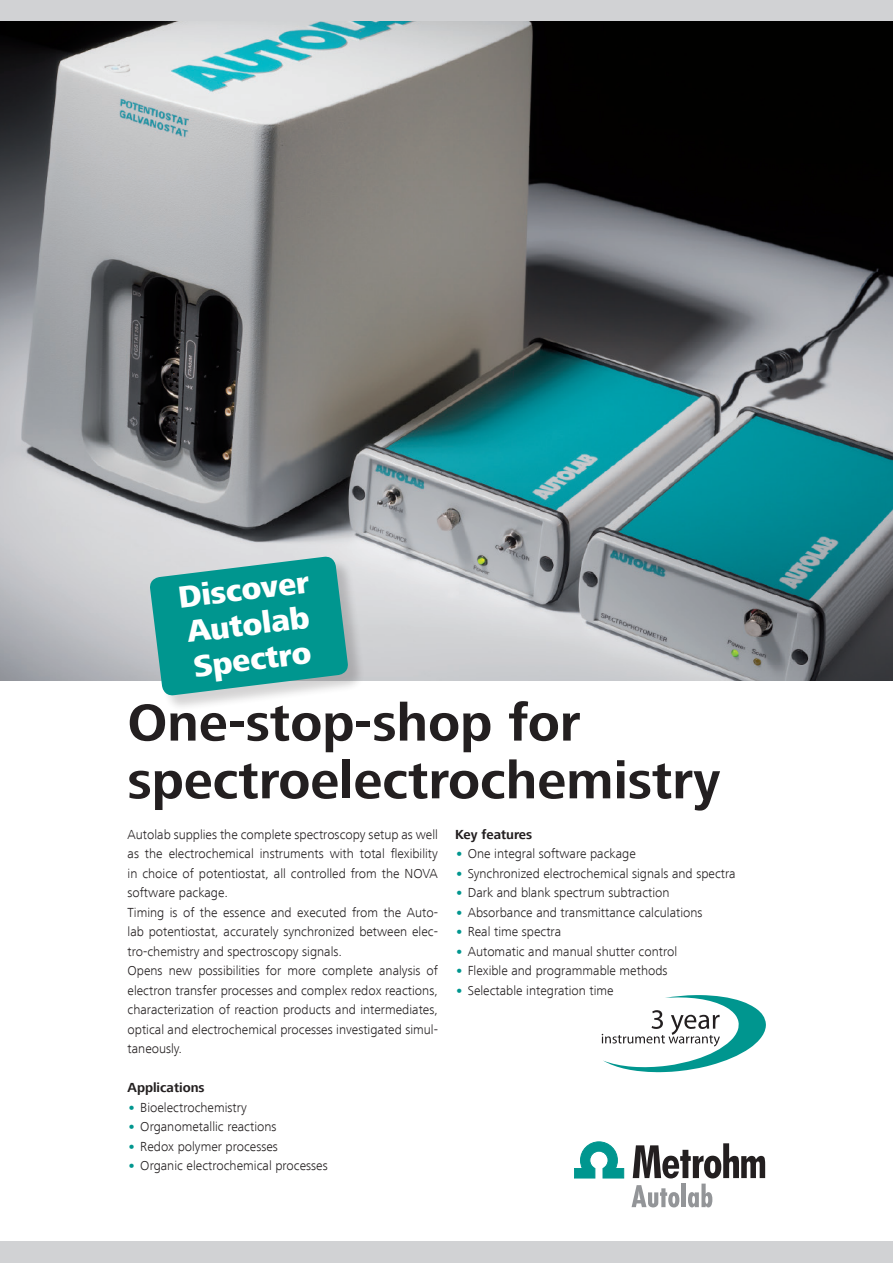
<style>
.page{position:relative;width:893px;height:1263px;background:#fff}
.page>*{position:absolute;margin:0;border:0;box-sizing:border-box;transform-origin:0 0}
.t1{font:700 54px/57.8px "Frutiger Next LT";color:#231f20}
.t2{font:800 31.5px/35.2px "Frutiger Next LT";color:#fff}
.t3{font:300 13.5px/19.5px "Frutiger Next LT";color:#231f20}
.t4{font:700 13.5px "Frutiger Next LT";color:#231f20}
.s1{font-weight:800;color:#00968f}
</style>
<div class="page">
<div style="left:0;top:0;width:893px;height:21px;background:#d1d2d4"></div>
<div style="left:0;top:1242px;width:893px;height:21px;background:#d1d2d4"></div>
<svg style="left:602px;top:995px;width:164px;height:77px"></svg>
<svg style="left:574px;top:1142px;width:50px;height:36px"></svg>
<svg style="left:631px;top:1143px;width:134px;height:64px"></svg>
<img style="left:0;top:21px;width:893px;height:659px">
<div style="left:151px;top:558px;width:214px;height:154px;background:#231f20;opacity:.2"></div>
<svg style="left:149px;top:555px;width:200px;height:141px;background:#2da39e"></svg>
<h2 class="t2" style="left:176px;top:580px;width:133px;rotate:-7deg">Discover<br>Autolab<br>Spectro</h2>
<h1 class="t1" style="left:128px;top:694px;width:594px">One-stop-shop for spectroelectrochemistry</h1>
<p class="t3" style="left:128px;top:825px;width:312px">Autolab supplies the complete spectroscopy setup as well as the electrochemical instruments with total flexibility in choice of potentiostat, all controlled from the NOVA software package.<br>Timing is of the essence and executed from the Auto&shy;lab potentiostat, accurately synchronized between elec&shy;tro-chemistry and spectroscopy signals.<br>Opens new possibilities for more complete analysis of electron transfer processes and complex redox reactions, characterization of reaction products and intermediates, optical and electrochemical processes investigated simul&shy;taneously.</p>
<p class="t4" style="left:128px;top:1080px;width:79px">Applications</p>
<p class="t3" style="left:128px;top:1098px;width:121px"><span class="s1">•</span> Bioelectrochemistry</p>
<p class="t3" style="left:128px;top:1117px;width:151px"><span class="s1">•</span> Organometallic reactions</p>
<p class="t3" style="left:128px;top:1137px;width:152px"><span class="s1">•</span> Redox polymer processes</p>
<p class="t3" style="left:128px;top:1156px;width:202px"><span class="s1">•</span> Organic electrochemical processes</p>
<p class="t4" style="left:455px;top:827px;width:79px">Key features</p>
<p class="t3" style="left:455px;top:844px;width:182px"><span class="s1">•</span> One integral software package</p>
<p class="t3" style="left:455px;top:864px;width:282px"><span class="s1">•</span> Synchronized electrochemical signals and spectra</p>
<p class="t3" style="left:455px;top:883px;width:216px"><span class="s1">•</span> Dark and blank spectrum subtraction</p>
<p class="t3" style="left:455px;top:903px;width:249px"><span class="s1">•</span> Absorbance and transmittance calculations</p>
<p class="t3" style="left:455px;top:922px;width:108px"><span class="s1">•</span> Real time spectra</p>
<p class="t3" style="left:455px;top:942px;width:224px"><span class="s1">•</span> Automatic and manual shutter control</p>
<p class="t3" style="left:455px;top:961px;width:214px"><span class="s1">•</span> Flexible and programmable methods</p>
<p class="t3" style="left:455px;top:981px;width:160px"><span class="s1">•</span> Selectable integration time</p>
</div>
